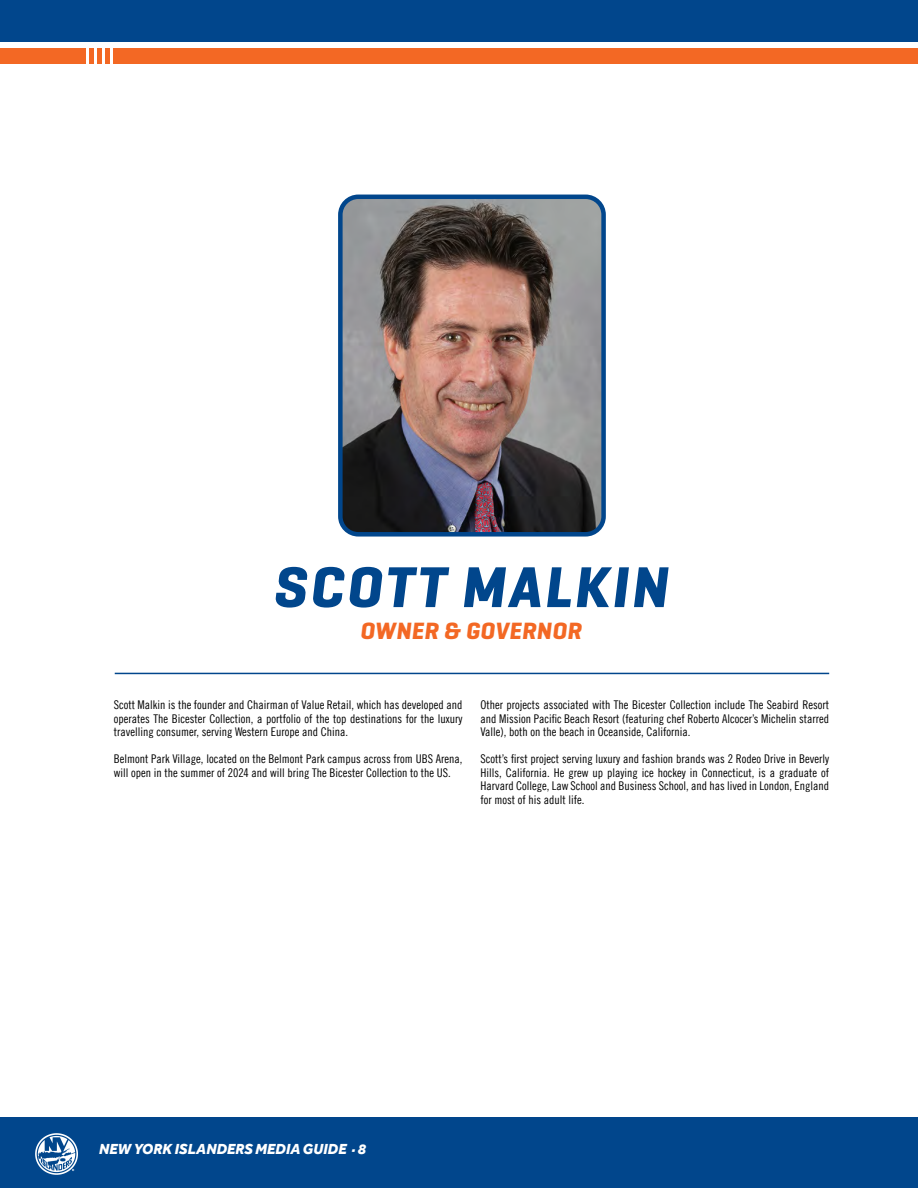
<style>
.page{position:relative;width:918px;height:1188px;background:#fff}
.page>*{position:absolute;margin:0;border:0;box-sizing:border-box;transform-origin:0 0}
.t1{font:italic 700 58.5px "Geogrotesque Sharp";letter-spacing:.05em;color:#01468c}
.t2{font:italic 700 24px "Geogrotesque Sharp";letter-spacing:.02em;color:#f36824}
.t3{font:italic 800 15px "Effra";color:#fff}
.ALL_Paragraphs_Style{font:12px/13.5px "Trade Gothic LT Cond Eighteen";color:#000;text-align:justify}
</style>
<div class="page">
<div style="left:0;top:0;width:918px;height:41px;background:#01468c"></div>
<div style="left:114px;top:48px;width:804px;height:15px;background:#f36824"></div>
<div style="left:105px;top:48px;width:5px;height:15px;background:#f36824"></div>
<div style="left:97px;top:48px;width:5px;height:15px;background:#f36824"></div>
<div style="left:89px;top:48px;width:5px;height:15px;background:#f36824"></div>
<div style="left:0;top:48px;width:86px;height:15px;background:#f36824"></div>
<div style="left:0;top:1117px;width:918px;height:71px;background:#01468c"></div>
<img style="left:35px;top:1134px;width:43px;height:41px">
<hr style="left:115px;top:673px;width:714px;height:1px;background:#01468c">
<img style="left:343px;top:200px;width:258px;height:332px">
<div style="left:338px;top:195px;width:268px;height:342px;border:4px solid #01468c;border-radius:18px"></div>
<p class="t1" style="left:275px;top:551px;width:396px">SCOTT MALKIN</p>
<p class="t2" style="left:361px;top:616px;width:223px">OWNER &amp; GOVERNOR</p>
<p class="ALL_Paragraphs_Style" style="left:114px;top:698px;width:350px">Scott Malkin is the founder and Chairman of Value Retail, which has developed and operates The Bicester Collection, a portfolio of the top destinations for the luxury travelling consumer, serving Western Europe and China.</p>
<p class="ALL_Paragraphs_Style" style="left:114px;top:752px;width:350px">Belmont Park Village, located on the Belmont Park campus across from UBS Arena, will open in the summer of 2024 and will bring The Bicester Collection to the US.</p>
<p class="ALL_Paragraphs_Style" style="left:480px;top:698px;width:350px">Other projects associated with The Bicester Collection include The Seabird Resort and Mission Pacific Beach Resort (featuring chef Roberto Alcocer’s Michelin starred Valle), both on the beach in Oceanside, California.</p>
<p class="ALL_Paragraphs_Style" style="left:480px;top:752px;width:350px">Scott’s first project serving luxury and fashion brands was 2 Rodeo Drive in Beverly Hills, California. He grew up playing ice hockey in Connecticut, is a graduate of Harvard College, Law School and Business School, and has lived in London, England for most of his adult life.</p>
<p class="t3" style="left:99px;top:1140px;width:269px">NEW YORK ISLANDERS MEDIA GUIDE · 8</p>
</div>
